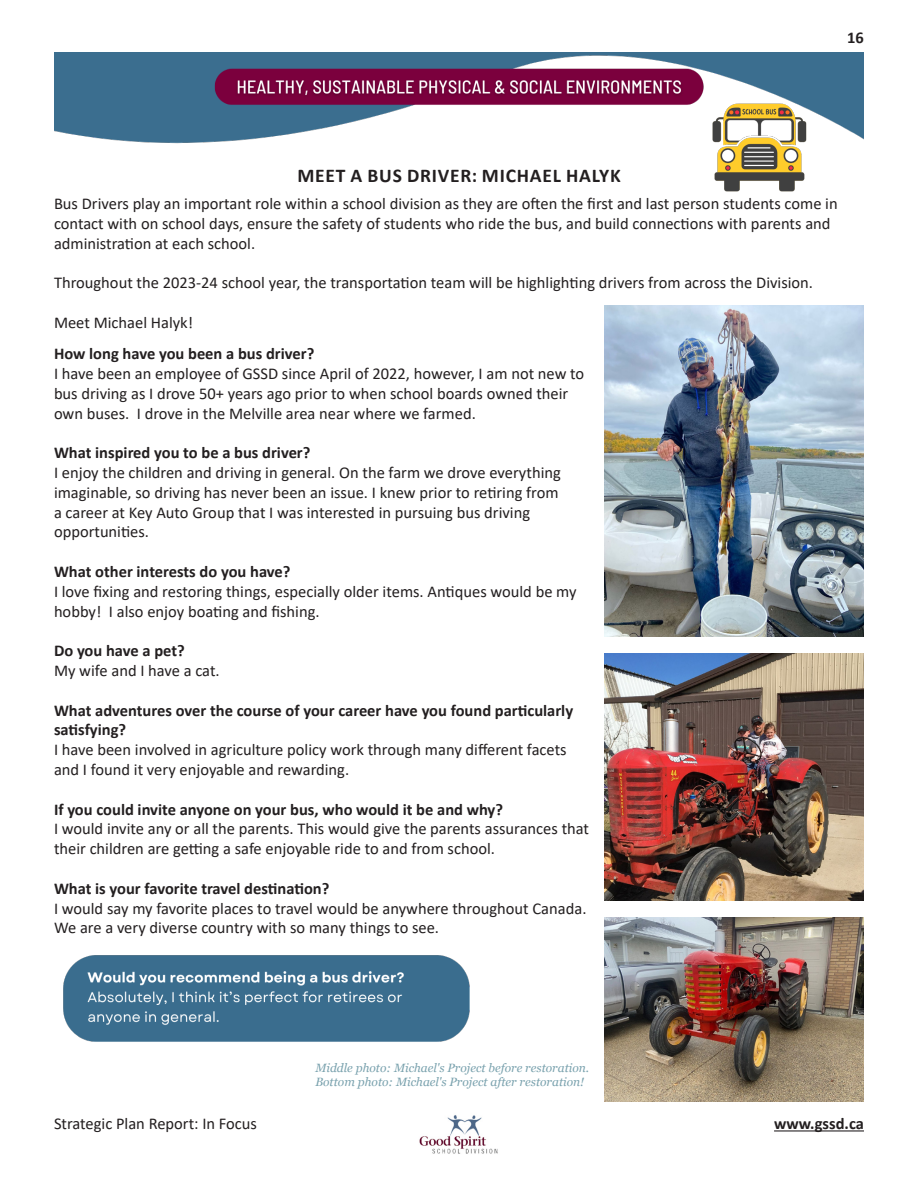
<style>
.page{position:relative;width:918px;height:1188px;background:#fff}
.page>*{position:absolute;margin:0;border:0;box-sizing:border-box;transform-origin:0 0}
.Article_Headers{font:700 19.5px "Calibri";letter-spacing:.04em;color:#231f20}
.Body_Copy{font:16.5px/19.8px "Calibri";color:#231f20}
.Body_Copy-2{font:700 16.5px/19.8px "Calibri";color:#231f20}
.t1{font:italic 12px "Georgia";color:#7aa2ae}
</style>
<div class="page">
<hr style="left:774px;top:1130px;width:90px;height:2px;background:#231f20">
<img style="left:419px;top:1115px;width:79px;height:39px">
<img style="left:54px;top:53px;width:810px;height:1048px">
<img style="left:605px;top:306px;width:259px;height:330px">
<img style="left:605px;top:654px;width:259px;height:246px">
<img style="left:605px;top:918px;width:259px;height:183px">
<img style="left:54px;top:953px;width:434px;height:95px">
<img style="left:711px;top:92px;width:97px;height:105px">
<p class="Body_Copy-2" style="left:847px;top:27px;width:18px">16</p>
<p class="Article_Headers" style="left:297px;top:162px;width:325px">MEET A BUS DRIVER: MICHAEL HALYK</p>
<p class="Body_Copy" style="left:54px;top:193px;width:785px">Bus Drivers play an important role within a school division as they are often the first and last person students come in contact with on school days, ensure the safety of students who ride the bus, and build connections with parents and administration at each school.</p>
<p class="Body_Copy" style="left:54px;top:273px;width:761px">Throughout the 2023-24 school year, the transportation team will be highlighting drivers from across the Division.</p>
<p class="Body_Copy" style="left:54px;top:312px;width:141px">Meet Michael Halyk!</p>
<p class="Body_Copy-2" style="left:54px;top:344px;width:262px">How long have you been a bus driver?</p>
<p class="Body_Copy" style="left:54px;top:363px;width:532px">I have been an employee of GSSD since April of 2022, however, I am not new to bus driving as I drove 50+ years ago prior to when school boards owned their own buses. I drove in the Melville area near where we farmed.</p>
<p class="Body_Copy-2" style="left:54px;top:443px;width:258px">What inspired you to be a bus driver?</p>
<p class="Body_Copy" style="left:54px;top:462px;width:508px">I enjoy the children and driving in general. On the farm we drove everything imaginable, so driving has never been an issue. I knew prior to retiring from a career at Key Auto Group that I was interested in pursuing bus driving opportunities.</p>
<p class="Body_Copy-2" style="left:54px;top:561px;width:238px">What other interests do you have?</p>
<p class="Body_Copy" style="left:54px;top:581px;width:524px">I love fixing and restoring things, especially older items. Antiques would be my hobby! I also enjoy boating and fishing.</p>
<p class="Body_Copy-2" style="left:54px;top:641px;width:132px">Do you have a pet?</p>
<p class="Body_Copy" style="left:54px;top:660px;width:167px">My wife and I have a cat.</p>
<p class="Body_Copy-2" style="left:54px;top:700px;width:521px">What adventures over the course of your career have you found particularly satisfying?</p>
<p class="Body_Copy" style="left:54px;top:739px;width:514px">I have been involved in agriculture policy work through many different facets and I found it very enjoyable and rewarding.</p>
<p class="Body_Copy-2" style="left:54px;top:799px;width:451px">If you could invite anyone on your bus, who would it be and why?</p>
<p class="Body_Copy" style="left:54px;top:819px;width:537px">I would invite any or all the parents. This would give the parents assurances that their children are getting a safe enjoyable ride to and from school.</p>
<p class="Body_Copy-2" style="left:54px;top:878px;width:277px">What is your favorite travel destination?</p>
<p class="Body_Copy" style="left:54px;top:898px;width:534px">I would say my favorite places to travel would be anywhere throughout Canada.<br>We are a very diverse country with so many things to see.</p>
<p class="t1" style="left:315px;top:1060px;width:275px">Middle photo: Michael's Project before restoration.</p>
<p class="t1" style="left:315px;top:1074px;width:270px">Bottom photo: Michael's Project after restoration!</p>
<p class="Body_Copy" style="left:54px;top:1113px;width:205px">Strategic Plan Report: In Focus</p>
<p class="Body_Copy-2" style="left:774px;top:1114px;width:91px">www.gssd.ca</p>
</div>
